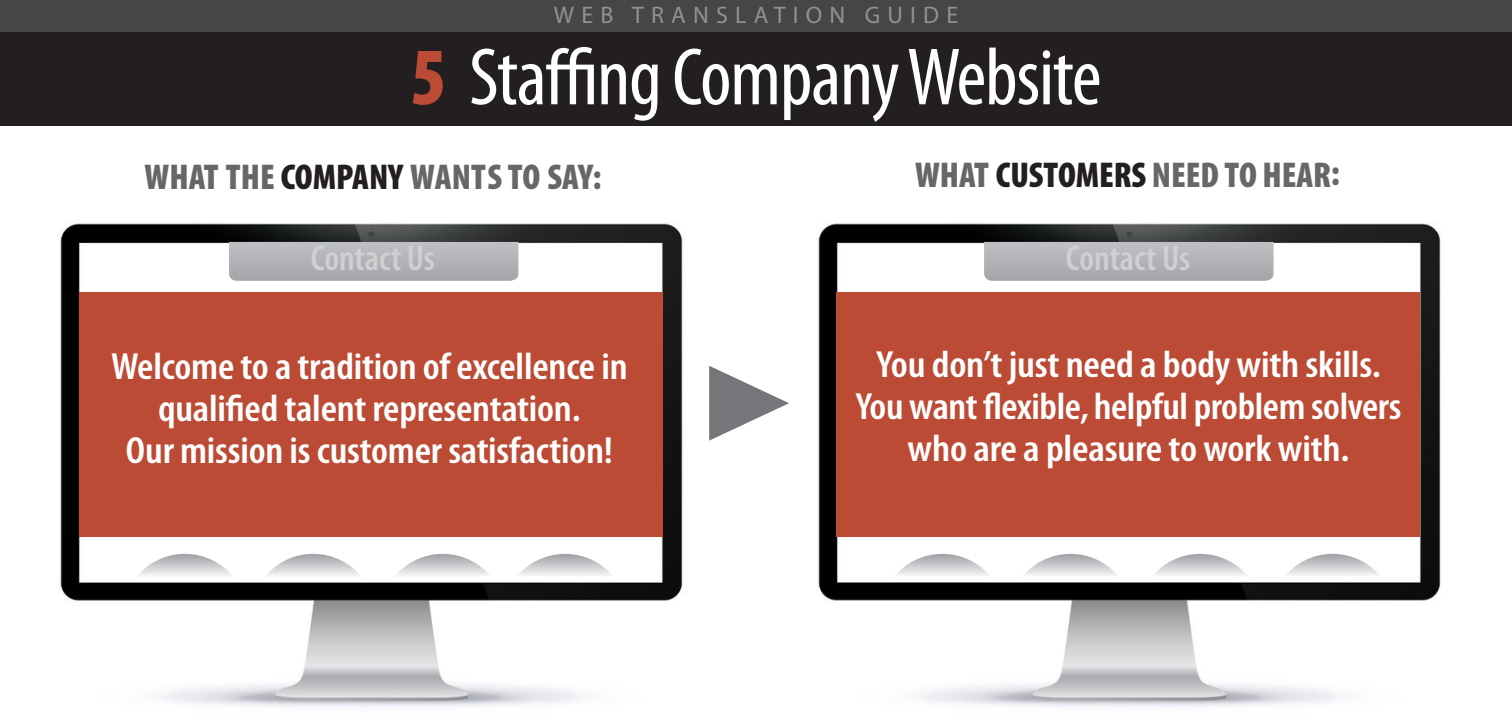
<style>
.page{position:relative;width:1512px;height:720px;background:#fff}
.page>*{position:absolute;margin:0;border:0;box-sizing:border-box;transform-origin:0 0}
.t1{font:condensed 82px "Myriad Pro";letter-spacing:-.015em;color:#fff}
.t2{font:600 condensed 38px/42px "Myriad Pro";letter-spacing:-.005em;color:#fff;text-align:center;scale:1.09 1}
.t3{font:600 condensed 38px/42px "Myriad Pro";letter-spacing:-.005em;color:#fff;text-align:center;scale:1.08 1}
.t4{font:600 condensed 38px "Myriad Pro";letter-spacing:-.005em;color:#fff;scale:1.1 1}
.t5{font:900 condensed 36px "Myriad Pro";letter-spacing:-.005em;color:#67676a}
.t6{font:600 condensed 36px "Myriad Pro";color:#cfd0d2}
.t7{font:24px "Myriad Pro";letter-spacing:.3em;color:#8f9194}
.s1{font-weight:900;color:#bc4b35}
.s2{color:#231f20}
</style>
<div class="page">
<img style="left:60px;top:223px;width:623px;height:484px">
<img style="left:818px;top:223px;width:623px;height:484px">
<div style="left:79px;top:292px;width:583px;height:245px;background:#bc4b35"></div>
<div style="left:837px;top:292px;width:583px;height:245px;background:#bc4b35"></div>
<svg style="left:135px;top:554px;width:100px;height:24px"></svg>
<svg style="left:893px;top:554px;width:99px;height:24px"></svg>
<svg style="left:264px;top:554px;width:99px;height:24px"></svg>
<svg style="left:1021px;top:554px;width:99px;height:24px"></svg>
<svg style="left:393px;top:554px;width:99px;height:24px"></svg>
<svg style="left:1151px;top:554px;width:99px;height:24px"></svg>
<svg style="left:1283px;top:554px;width:99px;height:24px"></svg>
<svg style="left:516px;top:554px;width:99px;height:24px"></svg>
<div style="left:0;top:0;width:1512px;height:126px;background:#231f20"></div>
<div style="left:0;top:0;width:1512px;height:32px;background:#454647"></div>
<svg style="left:984px;top:242px;width:290px;height:39px;background:#b2b3b6"></svg>
<svg style="left:229px;top:242px;width:289px;height:39px;background:#b2b3b6"></svg>
<svg style="left:709px;top:366px;width:80px;height:75px"></svg>
<p class="t7" style="left:554px;top:0;width:406px">WEB TRANSLATION GUIDE</p>
<p class="t1" style="left:410px;top:28px;width:693px"><span class="s1">5</span> Staffing Company Website</p>
<p class="t5" style="left:145px;top:154px;width:458px">WHAT THE <span class="s2">COMPANY</span> WANTS TO SAY:</p>
<p class="t5" style="left:915px;top:152px;width:426px">WHAT <span class="s2">CUSTOMERS</span> NEED TO HEAR:</p>
<p class="t6" style="left:311px;top:236px;width:126px">Contact Us</p>
<p class="t6" style="left:1066px;top:236px;width:126px">Contact Us</p>
<p class="t2" style="left:111px;top:344px;width:476px">Welcome to a tradition of excellence in qualified talent representation.</p>
<p class="t2" style="left:126px;top:428px;width:449px">Our mission is customer satisfaction!</p>
<p class="t4" style="left:876px;top:341px;width:460px">You don’t just need a body with skills.</p>
<p class="t3" style="left:856px;top:385px;width:507px">You want flexible, helpful problem solvers who are a pleasure to work with.</p>
</div>
